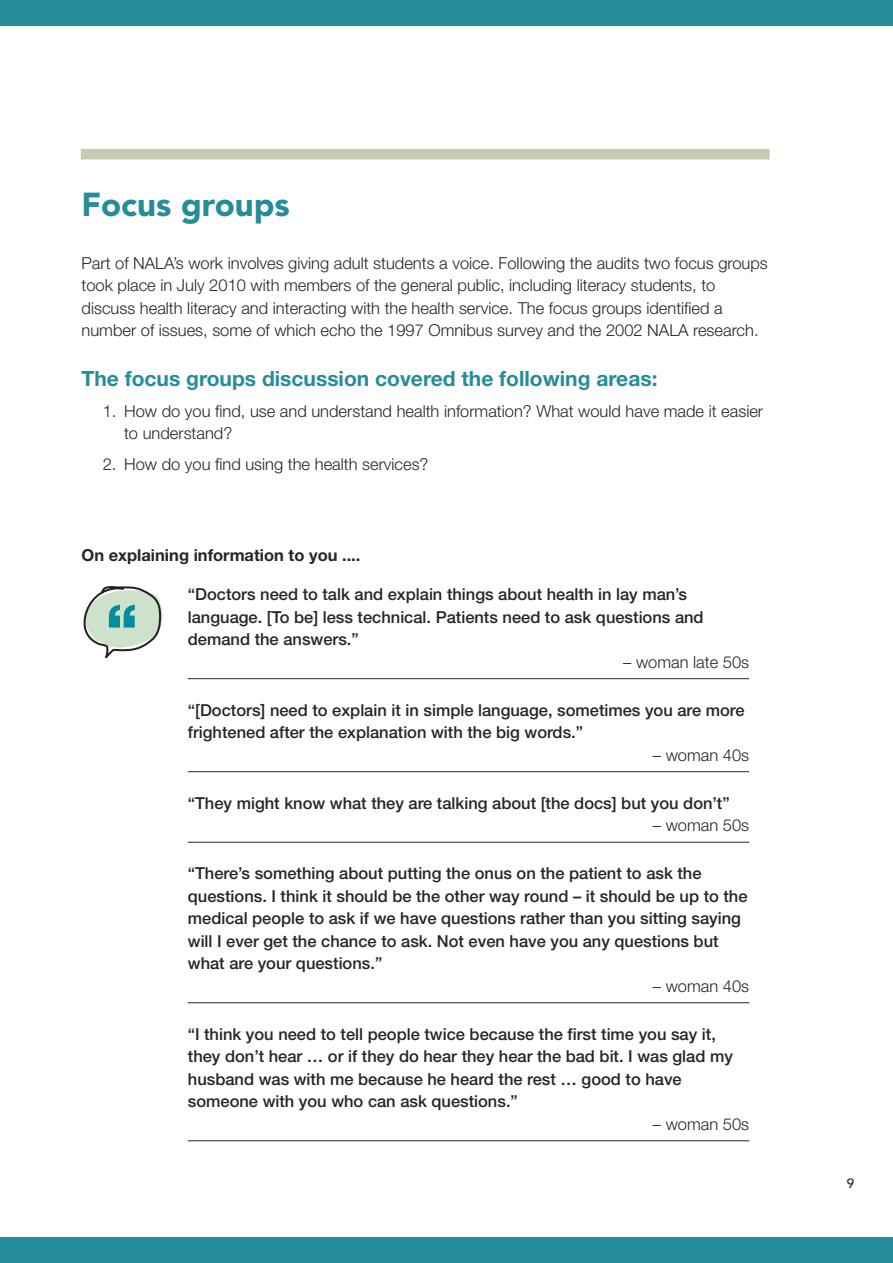
<style>
.page{position:relative;width:893px;height:1263px;background:#fff}
.page>*{position:absolute;margin:0;border:0;box-sizing:border-box;transform-origin:0 0}
.t1{font:900 60.45px "Helvetica Neue";color:#008e9c}
.t2{font:900 33px "Avenir";color:#258c99}
.t3{font:700 21px "Helvetica Neue";color:#258c99}
.t4{font:500 16.5px/22.5px "Helvetica Neue";color:#272627}
.t5{font:300 16.5px/22.5px "Helvetica Neue";color:#272627}
.t6{font:700 16.5px "Helvetica Neue";color:#272627}
.t7{font:500 13.5px "Avenir";color:#272627}
</style>
<div class="page">
<div style="left:81px;top:149px;width:689px;height:10px;background:#c3ccb1"></div>
<div style="left:0;top:0;width:893px;height:26px;background:#258c99"></div>
<div style="left:0;top:1237px;width:893px;height:26px;background:#258c99"></div>
<hr style="left:188px;top:678px;width:561px;height:1px;background:#272627">
<hr style="left:188px;top:771px;width:561px;height:1px;background:#272627">
<hr style="left:188px;top:842px;width:561px;height:1px;background:#272627">
<hr style="left:188px;top:1002px;width:561px;height:1px;background:#272627">
<hr style="left:188px;top:1140px;width:561px;height:1px;background:#272627">
<svg style="left:84px;top:586px;width:79px;height:73px"></svg>
<h2 class="t2" style="left:82px;top:191px;width:210px">Focus groups</h2>
<p class="t5" style="left:82px;top:251px;width:688px">Part of NALA’s work involves giving adult students a voice. Following the audits two focus groups took place in July 2010 with members of the general public, including literacy students, to discuss health literacy and interacting with the health service. The focus groups identified a number of issues, some of which echo the 1997 Omnibus survey and the 2002 NALA research.</p>
<p class="t3" style="left:82px;top:365px;width:577px">The focus groups discussion covered the following areas:</p>
<p class="t5" style="left:124px;top:399px;width:641px;text-indent:-21px">1. How do you find, use and understand health information? What would have made it easier to understand?</p>
<p class="t5" style="left:103px;top:453px;width:327px">2. How do you find using the health services?</p>
<p class="t6" style="left:82px;top:545px;width:280px">On explaining information to you ....</p>
<p class="t4" style="left:188px;top:585px;width:517px">“Doctors need to talk and explain things about health in lay man’s language. [To be] less technical. Patients need to ask questions and demand the answers.”</p>
<p class="t5" style="left:623px;top:650px;width:127px">– woman late 50s</p>
<p class="t4" style="left:188px;top:700px;width:558px">“[Doctors] need to explain it in simple language, sometimes you are more frightened after the explanation with the big words.”</p>
<p class="t5" style="left:653px;top:743px;width:98px">– woman 40s</p>
<p class="t4" style="left:188px;top:793px;width:543px">“They might know what they are talking about [the docs] but you don’t”</p>
<p class="t5" style="left:653px;top:814px;width:98px">– woman 50s</p>
<p class="t4" style="left:188px;top:864px;width:561px">“There’s something about putting the onus on the patient to ask the questions. I think it should be the other way round – it should be up to the medical people to ask if we have questions rather than you sitting saying will I ever get the chance to ask. Not even have you any questions but what are your questions.”</p>
<p class="t5" style="left:653px;top:974px;width:98px">– woman 40s</p>
<p class="t4" style="left:188px;top:1024px;width:547px">“I think you need to tell people twice because the first time you say it, they don’t hear … or if they do hear they hear the bad bit. I was glad my husband was with me because he heard the rest … good to have someone with you who can ask questions.”</p>
<p class="t5" style="left:653px;top:1112px;width:98px">– woman 50s</p>
<h1 class="t1" style="left:106px;top:605px;width:33px">“</h1>
<p class="t7" style="left:847px;top:1178px;width:9px">9</p>
</div>
